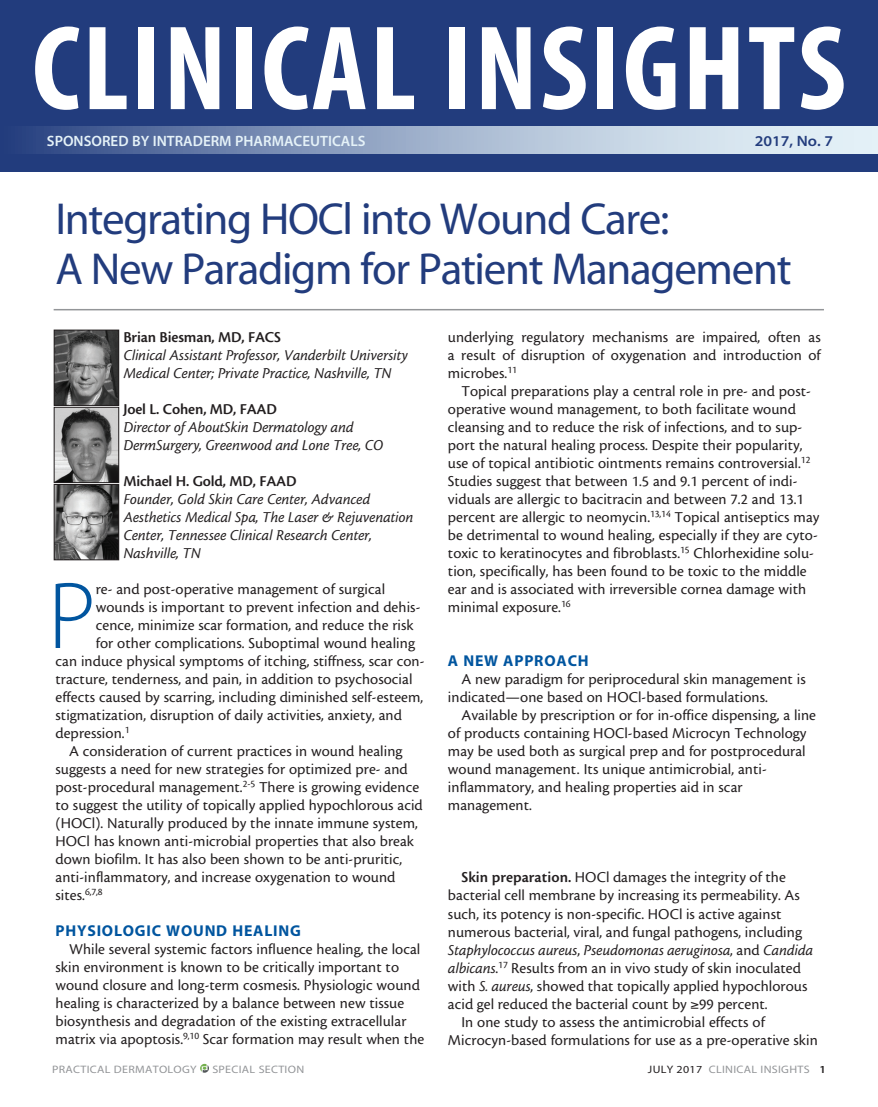
<style>
.page{position:relative;width:878px;height:1107px;background:#fff}
.page>*{position:absolute;margin:0;border:0;box-sizing:border-box;transform-origin:0 0}
.headline{font:121.5px "Myriad MM 700 300";letter-spacing:.02em;color:#fff}
.body_first{font:95.85px "Myriad MM 215 600";color:#01559f}
.headline-2{font:45px/49.5px "Myriad MM 400 600";letter-spacing:-.03em;color:#223c7d}
.body{font:15.75px/18px "Cronos MM 408 10";letter-spacing:.005em;color:#231f20}
.body_first-2{font:15.75px "Cronos MM 408 10";letter-spacing:.005em;color:#231f20}
.body-2{font:15.75px/18px "Cronos MM It 408 10";letter-spacing:-.005em;color:#231f20}
.body-3{font:15.75px "Cronos MM 574 10";letter-spacing:-.01em;color:#231f20}
.subhead{font:15.75px "Myriad MM 700 600";letter-spacing:.05em;color:#01559f}
.body-4{font:15.75px "Myriad MM 700 600";letter-spacing:.05em;color:#01559f}
.t1{font:15px "Myriad MM 565 600";color:#e5f2f8}
.headline-3{font:15px "Myriad MM 565 700";color:#223c7d}
.t2{font:10.8px "Myriad MM 400 600";letter-spacing:.025em;color:#939598;scale:1.11 1}
.s1{font-family:"Minion Pro"}
.s2{font-family:"Cronos MM 574 10"}
.s3{font-family:"Cronos MM 408 10"}
.s4{font-family:"Cronos MM It 408 10"}
.s5{color:#231f20}
.s6{font-family:"Myriad MM 565 600";color:#231f20}
</style>
<div class="page">
<svg style="left:200px;top:1064px;width:9px;height:9px"></svg>
<div style="left:0;top:0;width:878px;height:172px;background:#223c7d"></div>
<svg style="left:33px;top:126px;width:845px;height:28px;background:#9caec9"></svg>
<hr style="left:54px;top:309px;width:770px;height:1px;background:#939598">
<img style="left:56px;top:332px;width:61px;height:72px">
<div style="left:54px;top:330px;width:65px;height:76px;border:1px solid #231f20"></div>
<img style="left:56px;top:409px;width:61px;height:72px">
<div style="left:54px;top:407px;width:65px;height:76px;border:1px solid #231f20"></div>
<img style="left:56px;top:486px;width:61px;height:72px">
<div style="left:54px;top:484px;width:65px;height:76px;border:1px solid #231f20"></div>
<p class="headline" style="left:32px;top:10px;width:815px">CLINICAL INSIGHTS</p>
<p class="headline-3" style="left:754px;top:133px;width:80px">2017, No. 7</p>
<p class="t1" style="left:47px;top:133px;width:320px">SPONSORED BY INTRADERM PHARMACEUTICALS</p>
<p class="headline-2" style="left:56px;top:196px;width:737px">Integrating HOCl into Wound Care:<br>A New Paradigm for Patient Management</p>
<p class="body-3" style="left:123px;top:329px;width:159px">Brian Biesman, MD, FACS</p>
<p class="body-2" style="left:123px;top:346px;width:286px">Clinical Assistant Professor, Vanderbilt University<br>Medical Center; Private Practice, Nashville, TN</p>
<p class="body-3" style="left:123px;top:401px;width:155px">Joel L. Cohen, MD, FAAD</p>
<p class="body-2" style="left:123px;top:418px;width:261px">Director of AboutSkin Dermatology and<br>DermSurgery, Greenwood and Lone Tree, CO</p>
<p class="body-3" style="left:123px;top:473px;width:175px">Michael H. Gold, MD, FAAD</p>
<p class="body-2" style="left:123px;top:490px;width:291px">Founder, Gold Skin Care Center, Advanced Aesthetics Medical Spa, The Laser &amp; Rejuvenation Center, Tennessee Clinical Research Center, Nashville, TN</p>
<p class="body_first" style="left:48px;top:570px;width:50px">P</p>
<p class="body_first-2" style="left:96px;top:581px;width:291px">re- and post-operative management of surgical</p>
<p class="body_first-2" style="left:96px;top:599px;width:326px">wounds is important to prevent infection and dehis-</p>
<p class="body_first-2" style="left:96px;top:617px;width:319px">cence, minimize scar formation, and reduce the risk</p>
<p class="body_first-2" style="left:96px;top:635px;width:320px">for other complications. Suboptimal wound healing</p>
<p class="body_first-2" style="left:56px;top:653px;width:370px">can induce physical symptoms of itching, stiffness, scar con-</p>
<p class="body_first-2" style="left:56px;top:671px;width:358px">tracture, tenderness, and pain, in addition to psychosocial</p>
<p class="body_first-2" style="left:56px;top:689px;width:369px">effects caused by scarring, including diminished self-esteem,</p>
<p class="body_first-2" style="left:56px;top:707px;width:348px">stigmatization, disruption of daily activities, anxiety, and</p>
<p class="body_first-2" style="left:56px;top:725px;width:75px">depression.<sup>1</sup></p>
<p class="body" style="left:55px;top:742px;width:369px;text-indent:13px">A consideration of current practices in wound healing suggests a need for new strategies for optimized pre- and post-procedural management.<sup>2-5</sup> There is growing evidence to suggest the utility of topically applied hypochlorous acid (HOCl). Naturally produced by the innate immune system, HOCl has known anti-microbial properties that also break down biofilm. It has also been shown to be anti-pruritic, anti-inflammatory, and increase oxygenation to wound sites.<sup>6,7,8</sup></p>
<p class="subhead" style="left:56px;top:923px;width:247px">PHYSIOLOGIC WOUND HEALING</p>
<p class="body" style="left:56px;top:940px;width:370px;text-indent:13px">While several systemic factors influence healing, the local skin environment is known to be critically important to wound closure and long-term cosmesis. Physiologic wound healing is characterized by a balance between new tissue biosynthesis and degradation of the existing extracellular matrix via apoptosis.<sup>9,10</sup> Scar formation may result when the</p>
<p class="body" style="left:448px;top:328px;width:374px">underlying regulatory mechanisms are impaired, often as</p>
<p class="body" style="left:448px;top:346px;width:374px">a result of disruption of oxygenation and introduction of</p>
<p class="body" style="left:448px;top:364px;width:70px">microbes.<sup>11</sup></p>
<p class="body" style="left:461px;top:382px;width:351px">Topical preparations play a central role in pre- and post-</p>
<p class="body" style="left:448px;top:400px;width:349px">operative wound management, to both facilitate wound</p>
<p class="body" style="left:448px;top:418px;width:356px">cleansing and to reduce the risk of infections, and to sup-</p>
<p class="body" style="left:448px;top:436px;width:356px">port the natural healing process. Despite their popularity,</p>
<p class="body" style="left:448px;top:454px;width:364px">use of topical antibiotic ointments remains controversial.<sup>12</sup></p>
<p class="body" style="left:448px;top:472px;width:351px">Studies suggest that between 1.5 and 9.1 percent of indi-</p>
<p class="body" style="left:448px;top:490px;width:357px">viduals are allergic to bacitracin and between 7.2 and 13.1</p>
<p class="body" style="left:448px;top:508px;width:373px">percent are allergic to neomycin.<sup>13,14</sup> Topical antiseptics may</p>
<p class="body" style="left:448px;top:526px;width:371px">be detrimental to wound healing, especially if they are cyto-</p>
<p class="body" style="left:448px;top:544px;width:367px">toxic to keratinocytes and fibroblasts.<sup>15</sup> Chlorhexidine solu-</p>
<p class="body" style="left:448px;top:562px;width:360px">tion, specifically, has been found to be toxic to the middle</p>
<p class="body" style="left:448px;top:580px;width:360px">ear and is associated with irreversible cornea damage with</p>
<p class="body" style="left:448px;top:598px;width:124px">minimal exposure.<sup>16</sup></p>
<p class="body-4" style="left:448px;top:653px;width:142px">A NEW APPROACH</p>
<p class="body" style="left:461px;top:670px;width:346px">A new paradigm for periprocedural skin management is</p>
<p class="body" style="left:448px;top:688px;width:321px">indicated—one based on HOCl-based formulations.</p>
<p class="body" style="left:461px;top:706px;width:356px">Available by prescription or for in-office dispensing, a line</p>
<p class="body" style="left:448px;top:724px;width:360px">of products containing HOCl-based Microcyn Technology</p>
<p class="body" style="left:448px;top:742px;width:359px">may be used both as surgical prep and for postp<span class="s1">r</span>ocedural</p>
<p class="body" style="left:448px;top:760px;width:320px">wound management<span class="s1">.</span> Its unique antimicrobial, anti-</p>
<p class="body" style="left:448px;top:778px;width:296px">inflammatory, and healing properties aid in scar</p>
<p class="body" style="left:448px;top:796px;width:85px">management.</p>
<p class="body" style="left:461px;top:869px;width:326px"><span class="s2">Skin preparation.</span> HOCl damages the integrity of the</p>
<p class="body" style="left:448px;top:887px;width:353px">bacterial cell membrane by increasing its permeability. As</p>
<p class="body" style="left:448px;top:905px;width:335px">such, its potency is non-specific. HOCl is active against</p>
<p class="body" style="left:448px;top:923px;width:355px">numerous bacterial, viral, and fungal pathogens, including</p>
<p class="body-2" style="left:448px;top:941px;width:366px">Staphylococcus aureus<span class="s3">,</span> Pseudomonas aeruginosa<span class="s3">, and</span> Candida</p>
<p class="body" style="left:448px;top:959px;width:354px"><span class="s4">albicans</span>.<sup>17</sup> Results from an in vivo study of skin inoculated</p>
<p class="body" style="left:448px;top:977px;width:361px">with <span class="s4">S. aureus</span>, showed that topically applied hypochlorous</p>
<p class="body" style="left:448px;top:995px;width:321px">acid gel reduced the bacterial count by ≥99 percent.</p>
<p class="body" style="left:461px;top:1014px;width:305px">In one study to assess the antimicrobial effects of</p>
<p class="body" style="left:448px;top:1032px;width:371px">Microcyn-based formulations for use as a pre-operative skin</p>
<p class="t2" style="left:52px;top:1064px;width:132px">PRACTICAL DERMATOLOGY</p>
<p class="t2" style="left:212px;top:1064px;width:84px">SPECIAL SECTION</p>
<p class="t2" style="left:648px;top:1064px;width:162px"><span class="s5">JULY 2017</span> CLINICAL INSIGHTS <span class="s6">1</span></p>
</div>
